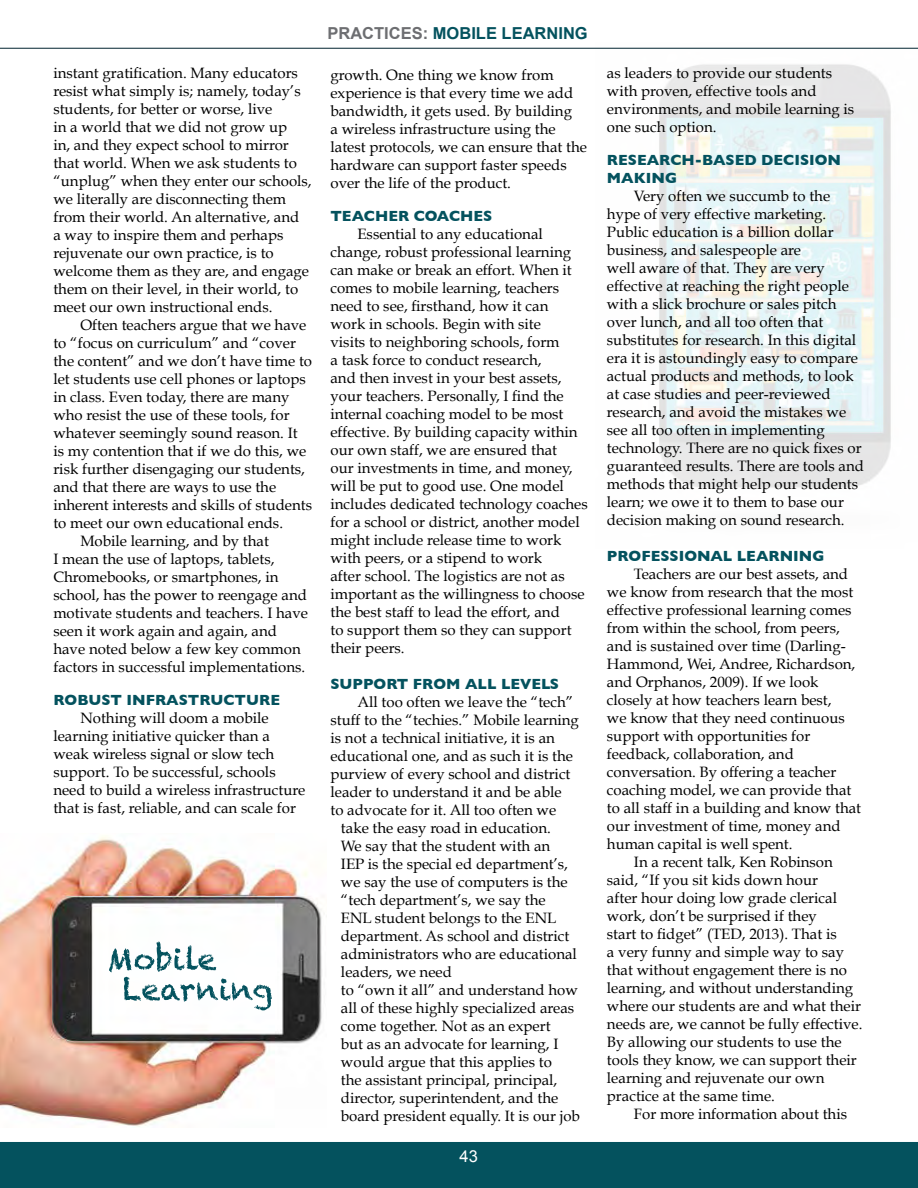
<style>
.page{position:relative;width:918px;height:1188px;background:#fff}
.page>*{position:absolute;margin:0;border:0;box-sizing:border-box;transform-origin:0 0}
.t1{font:700 16.5px "Arial";color:#04525e}
.t2{font:16.5px "Arial";color:#fff}
.t3{font:15px/18px "Book Antiqua";color:#000}
.t4{font:700 15px/18px "Gill Sans";color:#04525e}
.s1{color:#6d6e71}
</style>
<div class="page">
<img style="left:595px;top:47px;width:323px;height:441px">
<div style="left:0;top:1142px;width:918px;height:46px;background:#04525e"></div>
<hr style="left:0;top:48px;width:918px;height:1px;background:#00232f">
<img style="left:0;top:836px;width:322px;height:291px">
<svg style="left:109px;top:941px;width:163px;height:69px"></svg>
<p class="t3" style="left:53px;top:64px;width:260px">instant gratification. Many educators resist what simply is; namely, today’s students, for better or worse, live<br>in a world that we did not grow up<br>in, and they expect school to mirror that world. When we ask students to “unplug” when they enter our schools, we literally are disconnecting them from their world. An alternative, and<br>a way to inspire them and perhaps rejuvenate our own practice, is to welcome them as they are, and engage them on their level, in their world, to meet our own instructional ends.</p>
<p class="t3" style="left:80px;top:316px;width:228px">Often teachers argue that we have</p>
<p class="t3" style="left:53px;top:334px;width:244px">to “focus on curriculum” and “cover</p>
<p class="t3" style="left:53px;top:352px;width:260px">the content” and we don’t have time to</p>
<p class="t3" style="left:53px;top:370px;width:254px">let students use cell phones or laptops</p>
<p class="t3" style="left:53px;top:388px;width:238px">in class. Even today, there are many</p>
<p class="t3" style="left:53px;top:406px;width:238px">who resist the use of these tools, for</p>
<p class="t3" style="left:53px;top:424px;width:246px">whatever seemingly sound reason. It</p>
<p class="t3" style="left:53px;top:442px;width:255px">is my contention that if we do this, we</p>
<p class="t3" style="left:53px;top:460px;width:253px">risk further disengaging our students,</p>
<p class="t3" style="left:53px;top:478px;width:224px">and that there are ways to use the</p>
<p class="t3" style="left:53px;top:496px;width:260px">inherent interests and skills of students</p>
<p class="t3" style="left:53px;top:514px;width:231px">to meet our own educational ends.</p>
<p class="t3" style="left:80px;top:532px;width:190px">Mobile learning, and by that</p>
<p class="t3" style="left:53px;top:550px;width:223px">I mean the use of laptops, tablets,</p>
<p class="t3" style="left:53px;top:568px;width:227px">Chromebooks, or smartphones, in</p>
<p class="t3" style="left:53px;top:586px;width:255px">school, has the power to reengage and</p>
<p class="t3" style="left:53px;top:604px;width:256px">motivate students and teachers. I have</p>
<p class="t3" style="left:53px;top:622px;width:225px">seen it work again and again, and</p>
<p class="t3" style="left:53px;top:640px;width:249px">have noted below a few key common</p>
<p class="t3" style="left:53px;top:658px;width:253px">factors in successful implementations.</p>
<p class="t4" style="left:53px;top:691px;width:228px">ROBUST INFRASTRUCTURE</p>
<p class="t3" style="left:53px;top:709px;width:253px;text-indent:27px">Nothing will doom a mobile learning initiative quicker than a weak wireless signal or slow tech support. To be successful, schools need to build a wireless infrastructure that is fast, reliable, and can scale for</p>
<p class="t1" style="left:327px;top:22px;width:262px"><span class="s1">PRACTICES:</span> MOBILE LEARNING</p>
<p class="t3" style="left:330px;top:66px;width:258px">growth. One thing we know from experience is that every time we add bandwidth, it gets used. By building<br>a wireless infrastructure using the latest protocols, we can ensure that the hardware can support faster speeds over the life of the product.</p>
<p class="t4" style="left:330px;top:207px;width:163px">TEACHER COACHES</p>
<p class="t3" style="left:330px;top:225px;width:259px;text-indent:27px">Essential to any educational change, robust professional learning can make or break an effort. When it comes to mobile learning, teachers need to see, firsthand, how it can<br>work in schools. Begin with site<br>visits to neighboring schools, form<br>a task force to conduct research,<br>and then invest in your best assets, your teachers. Personally, I find the internal coaching model to be most effective. By building capacity within our own staff, we are ensured that<br>our investments in time, and money, will be put to good use. One model includes dedicated technology coaches for a school or district, another model might include release time to work with peers, or a stipend to work<br>after school. The logistics are not as important as the willingness to choose the best staff to lead the effort, and<br>to support them so they can support their peers.</p>
<p class="t4" style="left:330px;top:675px;width:230px">SUPPORT FROM ALL LEVELS</p>
<p class="t3" style="left:357px;top:693px;width:217px">All too often we leave the “tech”</p>
<p class="t3" style="left:330px;top:711px;width:250px">stuff to the “techies.” Mobile learning</p>
<p class="t3" style="left:330px;top:729px;width:226px">is not a technical initiative, it is an</p>
<p class="t3" style="left:330px;top:747px;width:244px">educational one, and as such it is the</p>
<p class="t3" style="left:330px;top:765px;width:242px">purview of every school and district</p>
<p class="t3" style="left:330px;top:783px;width:233px">leader to understand it and be able</p>
<p class="t3" style="left:330px;top:801px;width:227px">to advocate for it. All too often we</p>
<p class="t3" style="left:341px;top:819px;width:211px">take the easy road in education.</p>
<p class="t3" style="left:341px;top:837px;width:211px">We say that the student with an</p>
<p class="t3" style="left:341px;top:855px;width:229px">IEP is the special ed department’s,</p>
<p class="t3" style="left:341px;top:873px;width:228px">we say the use of computers is the</p>
<p class="t3" style="left:341px;top:891px;width:206px">“tech department’s, we say the</p>
<p class="t3" style="left:341px;top:909px;width:217px">ENL student belongs to the ENL</p>
<p class="t3" style="left:341px;top:927px;width:230px">department. As school and district</p>
<p class="t3" style="left:341px;top:945px;width:238px">administrators who are educational</p>
<p class="t3" style="left:341px;top:963px;width:112px">leaders, we need</p>
<p class="t3" style="left:341px;top:981px;width:239px">to “own it all” and understand how</p>
<p class="t3" style="left:341px;top:999px;width:235px">all of these highly specialized areas</p>
<p class="t3" style="left:341px;top:1017px;width:211px">come together. Not as an expert</p>
<p class="t3" style="left:341px;top:1035px;width:219px">but as an advocate for learning, I</p>
<p class="t3" style="left:341px;top:1053px;width:212px">would argue that this applies to</p>
<p class="t3" style="left:341px;top:1071px;width:218px">the assistant principal, principal,</p>
<p class="t3" style="left:341px;top:1089px;width:219px">director, superintendent, and the</p>
<p class="t3" style="left:341px;top:1107px;width:240px">board president equally. It is our job</p>
<p class="t2" style="left:460px;top:1146px;width:20px">43</p>
<p class="t3" style="left:607px;top:64px;width:249px">as leaders to provide our students with proven, effective tools and environments, and mobile learning is one such option.</p>
<p class="t4" style="left:607px;top:151px;width:236px">RESEARCH-BASED DECISION<br>MAKING</p>
<p class="t3" style="left:607px;top:187px;width:259px;text-indent:27px">Very often we succumb to the hype of very effective marketing.<br>Public education is a billion dollar business, and salespeople are<br>well aware of that. They are very effective at reaching the right people with a slick brochure or sales pitch over lunch, and all too often that substitutes for research. In this digital era it is astoundingly easy to compare actual products and methods, to look at case studies and peer-reviewed research, and avoid the mistakes we see all too often in implementing technology. There are no quick fixes or guaranteed results. There are tools and methods that might help our students learn; we owe it to them to base our decision making on sound research.</p>
<p class="t4" style="left:607px;top:547px;width:219px">PROFESSIONAL LEARNING</p>
<p class="t3" style="left:634px;top:565px;width:216px">Teachers are our best assets, and</p>
<p class="t3" style="left:607px;top:583px;width:248px">we know from research that the most</p>
<p class="t3" style="left:607px;top:601px;width:246px">effective professional learning comes</p>
<p class="t3" style="left:607px;top:619px;width:234px">from within the school, from peers,</p>
<p class="t3" style="left:607px;top:637px;width:240px">and is sustained over time (Darling-</p>
<p class="t3" style="left:607px;top:655px;width:250px">Hammond, Wei, Andree, Richardson,</p>
<p class="t3" style="left:607px;top:673px;width:213px">and Orphanos, 2009). If we look</p>
<p class="t3" style="left:607px;top:691px;width:226px">closely at how teachers learn best,</p>
<p class="t3" style="left:607px;top:709px;width:239px">we know that they need continuous</p>
<p class="t3" style="left:607px;top:727px;width:205px">support with opportunities for</p>
<p class="t3" style="left:607px;top:745px;width:188px">feedback, collaboration, and</p>
<p class="t3" style="left:607px;top:763px;width:231px">conversation. By offering a teacher</p>
<p class="t3" style="left:607px;top:781px;width:246px">coaching model, we can provide that</p>
<p class="t3" style="left:607px;top:799px;width:256px">to all staff in a building and know that</p>
<p class="t3" style="left:607px;top:817px;width:235px">our investment of time, money and</p>
<p class="t3" style="left:607px;top:835px;width:187px">human capital is well spent.</p>
<p class="t3" style="left:634px;top:853px;width:200px">In a recent talk, Ken Robinson</p>
<p class="t3" style="left:607px;top:871px;width:213px">said, “If you sit kids down hour</p>
<p class="t3" style="left:607px;top:889px;width:232px">after hour doing low grade clerical</p>
<p class="t3" style="left:607px;top:907px;width:211px">work, don’t be surprised if they</p>
<p class="t3" style="left:607px;top:925px;width:231px">start to fidget” (TED, 2013). That is</p>
<p class="t3" style="left:607px;top:943px;width:239px">a very funny and simple way to say</p>
<p class="t3" style="left:607px;top:961px;width:242px">that without engagement there is no</p>
<p class="t3" style="left:607px;top:979px;width:248px">learning, and without understanding</p>
<p class="t3" style="left:607px;top:997px;width:256px">where our students are and what their</p>
<p class="t3" style="left:607px;top:1015px;width:257px">needs are, we cannot be fully effective.</p>
<p class="t3" style="left:607px;top:1033px;width:236px">By allowing our students to use the</p>
<p class="t3" style="left:607px;top:1051px;width:251px">tools they know, we can support their</p>
<p class="t3" style="left:607px;top:1069px;width:219px">learning and rejuvenate our own</p>
<p class="t3" style="left:607px;top:1087px;width:170px">practice at the same time.</p>
<p class="t3" style="left:634px;top:1105px;width:215px">For more information about this</p>
</div>
